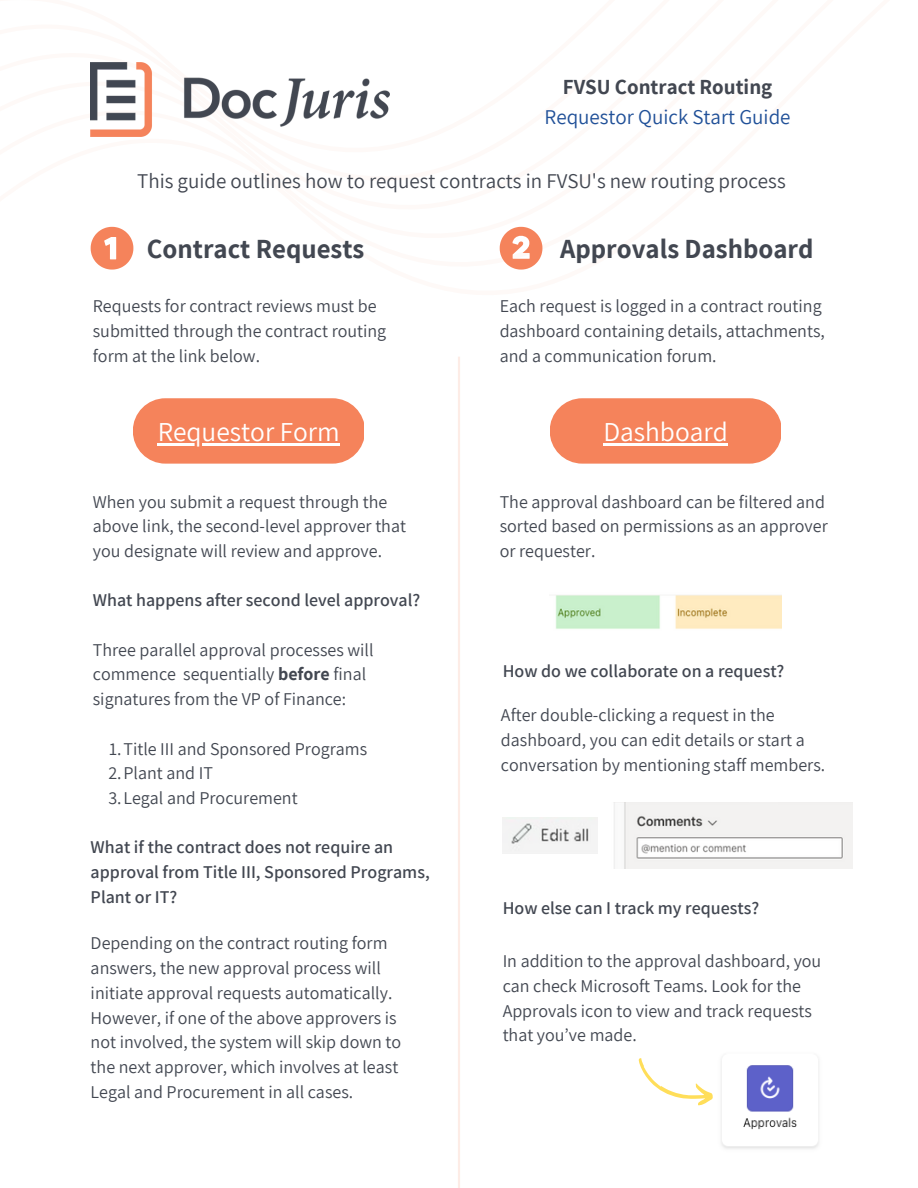
<style>
.page{position:relative;width:918px;height:1188px;background:#fff}
.page>*{position:absolute;margin:0;border:0;box-sizing:border-box;transform-origin:0 0}
.t1{font:27.3px "Assistant";color:#fff}
.t2{font:700 27px "Assistant";color:#424751}
.t3{font:21px "Assistant";color:#424751}
.t4{font:21px "Assistant";color:#205098}
.t5{font:700 21px "Assistant";color:#424751}
.t6{font:18px/24.8px "Assistant";color:#424751}
.t7{font:600 18px "Assistant";color:#424751}
.s1{font-weight:700}
</style>
<div class="page">
<img style="left:91px;top:63px;width:299px;height:73px">
<svg style="left:91px;top:227px;width:42px;height:43px"></svg>
<svg style="left:500px;top:227px;width:42px;height:43px"></svg>
<hr style="left:458px;top:357px;width:2px;height:831px;background:#f5835b">
<svg style="left:133px;top:398px;width:231px;height:66px;background:#f58b66"></svg>
<hr style="left:158px;top:443px;width:182px;height:3px;background:#fff">
<svg style="left:550px;top:398px;width:231px;height:66px;background:#f58b66"></svg>
<hr style="left:603px;top:443px;width:125px;height:3px;background:#fff">
<img style="left:614px;top:803px;width:239px;height:66px">
<img style="left:503px;top:818px;width:94px;height:36px">
<img style="left:555px;top:595px;width:227px;height:34px">
<img style="left:721px;top:1060px;width:98px;height:89px">
<svg style="left:638px;top:1058px;width:75px;height:48px"></svg>
<p class="t5" style="left:563px;top:72px;width:211px">FVSU Contract Routing</p>
<p class="t4" style="left:545px;top:103px;width:248px">Requestor Quick Start Guide</p>
<p class="t3" style="left:137px;top:167px;width:650px">This guide outlines how to request contracts in FVSU's new routing process</p>
<p class="t2" style="left:147px;top:230px;width:219px">Contract Requests</p>
<p class="t6" style="left:93px;top:293px;width:295px">Requests for contract reviews must be submitted through the contract routing form at the link below.</p>
<p class="t2" style="left:560px;top:230px;width:255px">Approvals Dashboard</p>
<p class="t6" style="left:500px;top:293px;width:327px">Each request is logged in a contract routing dashboard containing details, attachments, and a communication forum.</p>
<p class="t1" style="left:158px;top:413px;width:184px">Requestor Form</p>
<p class="t1" style="left:603px;top:413px;width:126px">Dashboard</p>
<p class="t6" style="left:93px;top:489px;width:315px">When you submit a request through the above link, the second-level approver that you designate will review and approve.</p>
<p class="t7" style="left:93px;top:588px;width:329px">What happens after second level approval?</p>
<p class="t6" style="left:93px;top:637px;width:282px">Three parallel approval processes will commence sequentially <span class="s1">before</span> final signatures from the VP of Finance:</p>
<p class="t6" style="left:109px;top:736px;width:260px">1.Title III and Sponsored Programs</p>
<p class="t6" style="left:108px;top:760px;width:106px">2.Plant and IT</p>
<p class="t6" style="left:108px;top:785px;width:191px">3.Legal and Procurement</p>
<p class="t7" style="left:91px;top:835px;width:304px">What if the contract does not require an</p>
<p class="t7" style="left:91px;top:860px;width:341px">approval from Title III, Sponsored Programs,</p>
<p class="t7" style="left:91px;top:885px;width:88px">Plant or IT?</p>
<p class="t6" style="left:91px;top:930px;width:312px">Depending on the contract routing form answers, the new approval process will initiate approval requests automatically.<br>However, if one of the above approvers is not involved, the system will skip down to the next approver, which involves at least Legal and Procurement in all cases.</p>
<p class="t6" style="left:500px;top:489px;width:330px">The approval dashboard can be filtered and sorted based on permissions as an approver or requester.</p>
<p class="t7" style="left:503px;top:658px;width:283px">How do we collaborate on a request?</p>
<p class="t6" style="left:501px;top:702px;width:326px">After double-clicking a request in the dashboard, you can edit details or start a conversation by mentioning staff members.</p>
<p class="t7" style="left:503px;top:896px;width:258px">How else can I track my requests?</p>
<p class="t6" style="left:503px;top:948px;width:320px">In addition to the approval dashboard, you can check Microsoft Teams. Look for the Approvals icon to view and track requests that you’ve made.</p>
</div>
